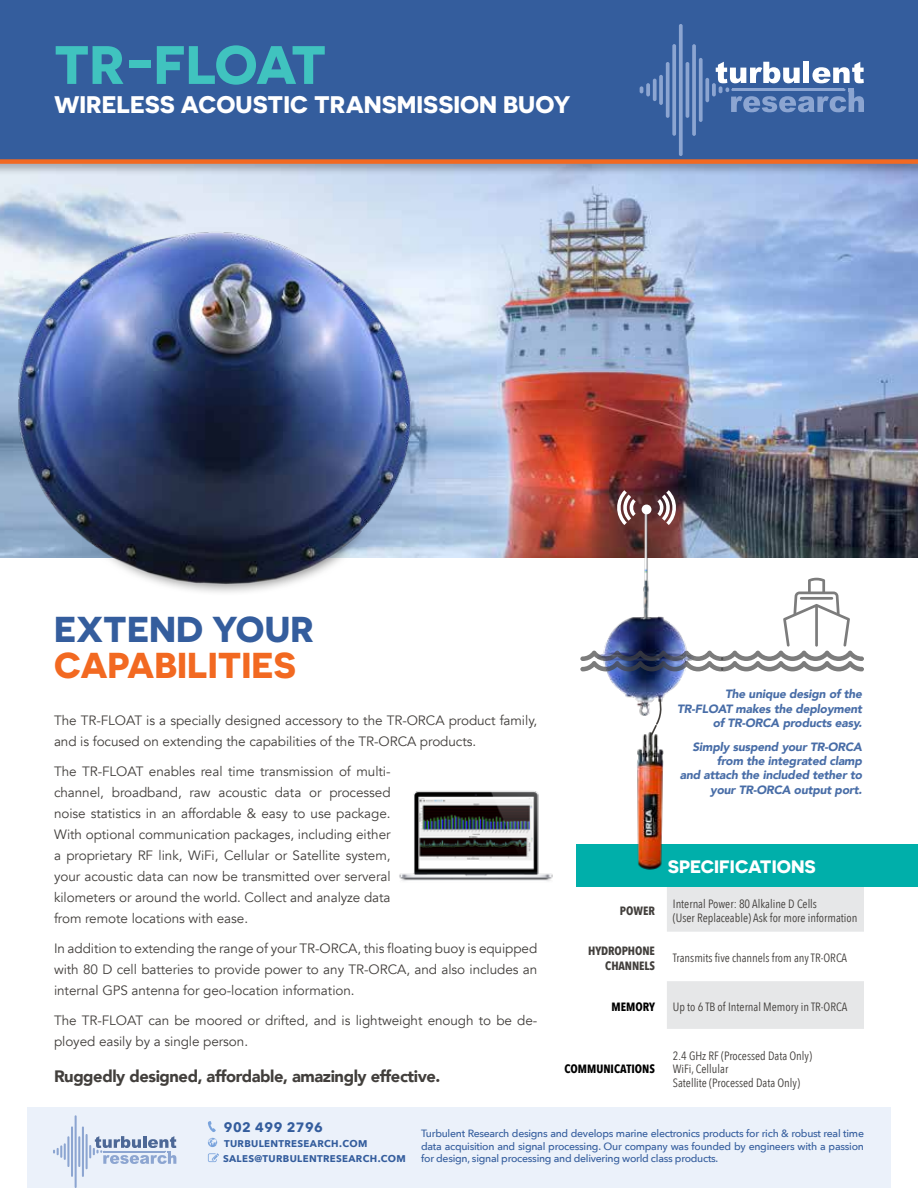
<style>
.page{position:relative;width:918px;height:1188px;background:#fff}
.page>*{position:absolute;margin:0;border:0;box-sizing:border-box;transform-origin:0 0}
.t1{font:700 54px "Novecentosanswide";letter-spacing:-.03em;color:#40c3bf}
.t2{font:700 36px "Novecentosanswide";color:#f26921}
.t3{font:700 36px "Novecentosanswide";color:#345d9d}
.t4{font:700 24px "Novecentosanswide";color:#fff}
.t5{font:700 18px "Novecentosanswide";color:#fff}
.t6{font:900 16.5px "Avenir";letter-spacing:-.025em;color:#423f3c}
.t7{font:13.5px/21px "Avenir";letter-spacing:-.005em;color:#423f3c}
.t8{font:700 13.5px "Avenir Next";letter-spacing:.035em;color:#345d9d}
.t9{font:12px/13.5px "Avenir Next Condensed";color:#423f3c}
.t10{font:italic 900 12px/14.4px "Avenir";letter-spacing:-.015em;color:#486da7;text-align:right}
.t11{font:700 12px/14.4px "Avenir Next Condensed";letter-spacing:-.01em;color:#423f3c;text-align:right}
.t12{font:700 12px "Avenir Next Condensed";color:#000}
.t13{font:500 10.5px/12.6px "Avenir Next";letter-spacing:-.025em;color:#345d9d;text-align:justify}
.t14{font:700 9.75px/15px "Avenir Next";letter-spacing:.035em;color:#345d9d}
</style>
<div class="page">
<div style="left:27px;top:1107px;width:864px;height:81px;background:#ebf1fa"></div>
<svg style="left:53px;top:1143px;width:13px;height:17px"></svg>
<hr style="left:67px;top:1136px;width:2px;height:31px;background:#8ca5d1">
<hr style="left:78px;top:1136px;width:2px;height:31px;background:#8ca5d1">
<hr style="left:71px;top:1126px;width:2px;height:51px;background:#8ca5d1">
<hr style="left:82px;top:1126px;width:2px;height:51px;background:#8ca5d1">
<hr style="left:86px;top:1134px;width:2px;height:35px;background:#8ca5d1">
<hr style="left:75px;top:1115px;width:2px;height:73px;background:#8ca5d1">
<svg style="left:89px;top:1136px;width:87px;height:28px"></svg>
<svg style="left:208px;top:1121px;width:8px;height:11px"></svg>
<svg style="left:208px;top:1138px;width:9px;height:9px"></svg>
<svg style="left:208px;top:1153px;width:11px;height:9px"></svg>
<img style="left:0;top:175px;width:918px;height:382px">
<div style="left:0;top:0;width:918px;height:175px;background:#000;opacity:.25"></div>
<div style="left:0;top:0;width:918px;height:166px;background:#345d9d"></div>
<svg style="left:640px;top:86px;width:3px;height:7px"></svg>
<svg style="left:646px;top:83px;width:4px;height:13px"></svg>
<svg style="left:653px;top:79px;width:4px;height:22px"></svg>
<hr style="left:659px;top:75px;width:4px;height:30px;background:#8ca5d1;border-radius:2px">
<svg style="left:666px;top:62px;width:4px;height:56px"></svg>
<hr style="left:686px;top:62px;width:3px;height:56px;background:#8ca5d1;border-radius:2px">
<svg style="left:705px;top:78px;width:4px;height:24px"></svg>
<svg style="left:712px;top:83px;width:4px;height:13px"></svg>
<svg style="left:672px;top:44px;width:4px;height:92px"></svg>
<hr style="left:692px;top:44px;width:4px;height:92px;background:#859fcd;border-radius:2px">
<svg style="left:699px;top:58px;width:4px;height:64px"></svg>
<svg style="left:679px;top:24px;width:4px;height:132px"></svg>
<svg style="left:716px;top:62px;width:148px;height:50px"></svg>
<img style="left:0;top:199px;width:461px;height:394px">
<img style="left:399px;top:791px;width:154px;height:90px">
<svg style="left:667px;top:887px;width:197px;height:142px"></svg>
<div style="left:577px;top:844px;width:341px;height:43px;background:#00afaa"></div>
<img style="left:603px;top:671px;width:93px;height:45px">
<img style="left:620px;top:525px;width:56px;height:53px">
<svg style="left:580px;top:578px;width:284px;height:93px"></svg>
<svg style="left:649px;top:699px;width:14px;height:30px"></svg>
<svg style="left:615px;top:490px;width:63px;height:35px"></svg>
<img style="left:637px;top:729px;width:27px;height:141px">
<h1 class="t1" style="left:54px;top:31px;width:274px">TR-FLOAT</h1>
<h3 class="t4" style="left:54px;top:89px;width:518px">WIRELESS ACOUSTIC TRANSMISSION BUOY</h3>
<h2 class="t3" style="left:54px;top:606px;width:261px">EXTEND YOUR</h2>
<h2 class="t2" style="left:54px;top:642px;width:244px">CAPABILITIES</h2>
<p class="t7" style="left:54px;top:710px;width:485px">The TR-FLOAT is a specially designed accessory to the TR-ORCA product family, and is focused on extending the capabilities of the TR-ORCA products.</p>
<p class="t7" style="left:54px;top:761px;width:338px;text-align:justify">The TR-FLOAT enables real time transmission of multi&shy;channel, broadband, raw acoustic data or processed noise statistics in an affordable &amp; easy to use package.<br>With optional communication packages, including either a proprietary RF link, WiFi, Cellular or Satellite system, your acoustic data can now be transmitted over serveral kilometers or around the world. Collect and analyze data from remote locations with ease.</p>
<p class="t7" style="left:54px;top:938px;width:485px;text-align:justify">In addition to extending the range of your TR-ORCA, this floating buoy is equipped with 80 D cell batteries to provide power to any TR-ORCA, and also includes an internal GPS antenna for geo-location information.</p>
<p class="t7" style="left:54px;top:1010px;width:485px">The TR-FLOAT can be moored or drifted, and is lightweight enough to be de&shy;ployed easily by a single person.</p>
<p class="t6" style="left:54px;top:1062px;width:388px">Ruggedly designed, affordable, amazingly effective.</p>
<p class="t10" style="left:677px;top:687px;width:186px">The unique design of the<br>TR-FLOAT makes the deployment of TR-ORCA products easy.</p>
<p class="t10" style="left:680px;top:739px;width:184px">Simply suspend your TR-ORCA from the integrated clamp<br>and attach the included tether to your TR-ORCA output port.</p>
<h3 class="t5" style="left:668px;top:855px;width:150px">SPECIFICATIONS</h3>
<p class="t11" style="left:620px;top:904px;width:37px">POWER</p>
<p class="t9" style="left:673px;top:897px;width:186px">Internal Power: 80 Alkaline D Cells<br>(User Replaceable) Ask for more information</p>
<p class="t11" style="left:588px;top:944px;width:68px">HYDROPHONE<br>CHANNELS</p>
<p class="t9" style="left:673px;top:951px;width:176px">Transmits five channels from any TR-ORCA</p>
<p class="t12" style="left:612px;top:999px;width:45px">MEMORY</p>
<p class="t9" style="left:673px;top:1000px;width:176px">Up to 6 TB of Internal Memory in TR-ORCA</p>
<p class="t12" style="left:565px;top:1062px;width:92px">COMMUNICATIONS</p>
<p class="t9" style="left:673px;top:1048px;width:141px">2.4 GHz RF (Processed Data Only)<br>WiFi, Cellular<br>Satellite (Processed Data Only)</p>
<p class="t8" style="left:224px;top:1116px;width:101px">902 499 2796</p>
<p class="t14" style="left:223px;top:1136px;width:184px">TURBULENTRESEARCH.COM<br>SALES@TURBULENTRESEARCH.COM</p>
<p class="t13" style="left:421px;top:1127px;width:444px">Turbulent Research designs and develops marine electronics products for rich &amp; robust real time data acquisition and signal processing. Our company was founded by engineers with a passion for design, signal processing and delivering world class products.</p>
</div>
